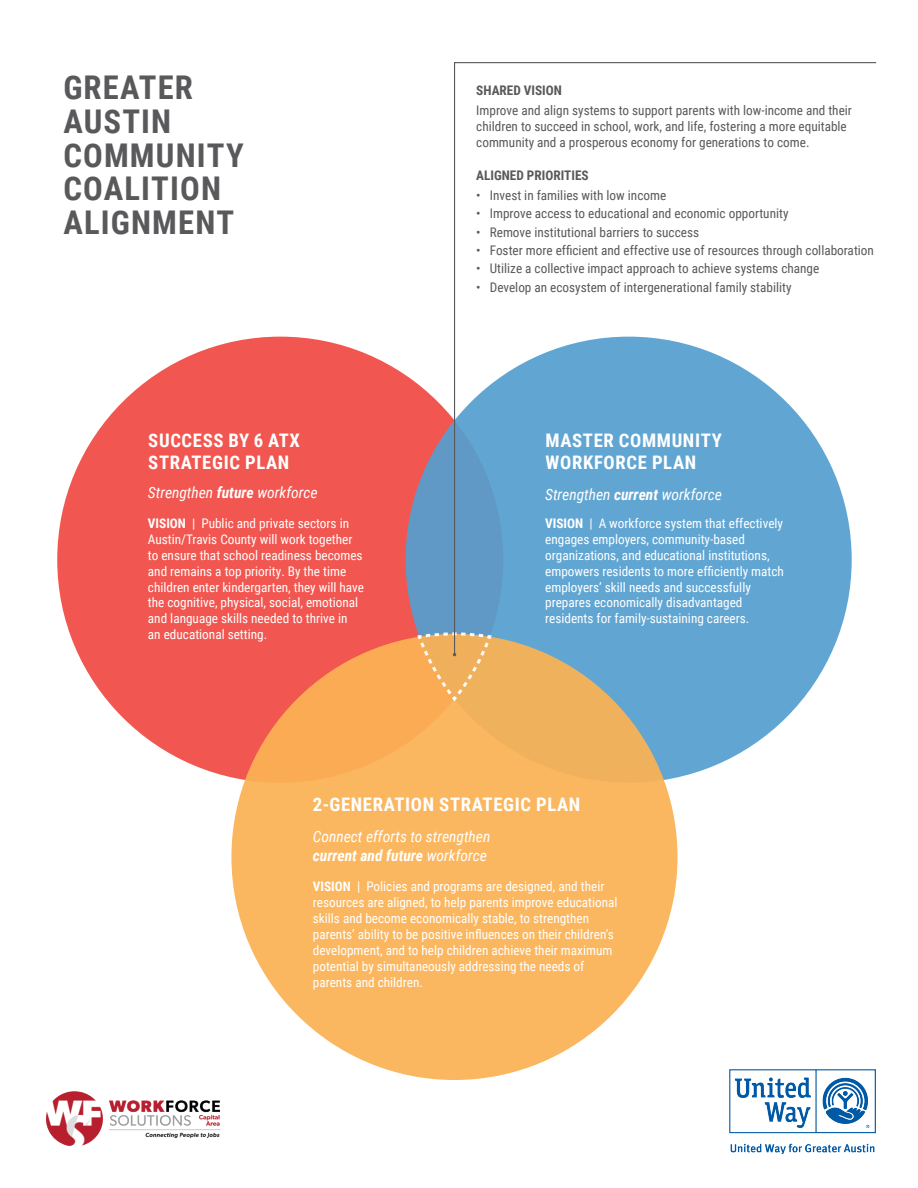
<style>
.page{position:relative;width:918px;height:1188px;background:#fff}
.page>*{position:absolute;margin:0;border:0;box-sizing:border-box;transform-origin:0 0}
.t1{font:700 32.7px/33.8px "Roboto Condensed";letter-spacing:.035em;color:#59595c}
.t2{font:700 18.75px/22.4px "Roboto Condensed";letter-spacing:.035em;color:#fff}
.t3{font:italic 15.45px/18.6px "Roboto Condensed";color:#fff}
.t4{font:13.2px/15.9px "Roboto Condensed";color:#fff}
.t5{font:13.2px/15.9px "Roboto Condensed";color:#59595c}
.t6{font:700 13.2px "Roboto Condensed";color:#59595c}
.s1{font-weight:700}
</style>
<div class="page">
<img style="left:729px;top:1069px;width:147px;height:85px">
<img style="left:46px;top:1091px;width:175px;height:55px">
<div style="left:57px;top:337px;width:446px;height:446px;background:#f15750;border-radius:50%"></div>
<svg style="left:406px;top:337px;width:446px;height:446px;background:#61a2cf"></svg>
<div style="left:231px;top:634px;width:447px;height:446px;background:linear-gradient(to right,#fbb45d,#f8b660);border-radius:50%"></div>
<svg style="left:453px;top:62px;width:424px;height:594px"></svg>
<svg style="left:416px;top:631px;width:77px;height:72px;background:#ebb166"></svg>
<p class="t1" style="left:63px;top:69px;width:182px">GREATER<br>AUSTIN<br>COMMUNITY<br>COALITION<br>ALIGNMENT</p>
<p class="t2" style="left:148px;top:428px;width:153px">SUCCESS BY 6 ATX<br>STRATEGIC PLAN</p>
<p class="t3" style="left:148px;top:483px;width:171px">Strengthen <span class="s1">future</span> workforce</p>
<p class="t4" style="left:148px;top:515px;width:217px"><span class="s1">VISION</span> | Public and private sectors in Austin/Travis County will work together to ensure that school readiness becomes and remains a top priority. By the time children enter kindergarten, they will have the cognitive, physical, social, emotional and language skills needed to thrive in<br>an educational setting.</p>
<p class="t6" style="left:476px;top:81px;width:87px">SHARED VISION</p>
<p class="t5" style="left:476px;top:102px;width:377px">Improve and align systems to support parents with low-income and their children to succeed in school, work, and life, fostering a more equitable community and a prosperous economy for generations to come.</p>
<p class="t6" style="left:476px;top:166px;width:114px">ALIGNED PRIORITIES</p>
<p class="t5" style="left:476px;top:187px;width:191px">• Invest in families with low income</p>
<p class="t5" style="left:476px;top:205px;width:314px">• Improve access to educational and economic opportunity</p>
<p class="t5" style="left:476px;top:224px;width:224px">• Remove institutional barriers to success</p>
<p class="t5" style="left:476px;top:242px;width:399px">• Foster more efficient and effective use of resources through collaboration</p>
<p class="t5" style="left:476px;top:260px;width:345px">• Utilize a collective impact approach to achieve systems change</p>
<p class="t5" style="left:476px;top:279px;width:317px">• Develop an ecosystem of intergenerational family stability</p>
<p class="t2" style="left:546px;top:428px;width:178px">MASTER COMMUNITY<br>WORKFORCE PLAN</p>
<p class="t3" style="left:545px;top:484px;width:178px">Strengthen <span class="s1">current</span> workforce</p>
<p class="t4" style="left:545px;top:515px;width:240px"><span class="s1">VISION</span> | A workforce system that effectively engages employers, community-based organizations, and educational institutions, empowers residents to more efficiently match employers’ skill needs and successfully prepares economically disadvantaged residents for family-sustaining careers.</p>
<p class="t2" style="left:313px;top:792px;width:269px">2-GENERATION STRATEGIC PLAN</p>
<p class="t3" style="left:313px;top:827px;width:179px">Connect efforts to strengthen <span class="s1">current and future</span> workforce</p>
<p class="t4" style="left:313px;top:878px;width:306px"><span class="s1">VISION</span> | Policies and programs are designed, and their resources are aligned, to help parents improve educational skills and become economically stable, to strengthen parents’ ability to be positive influences on their children’s development, and to help children achieve their maximum potential by simultaneously addressing the needs of parents and children.</p>
</div>
